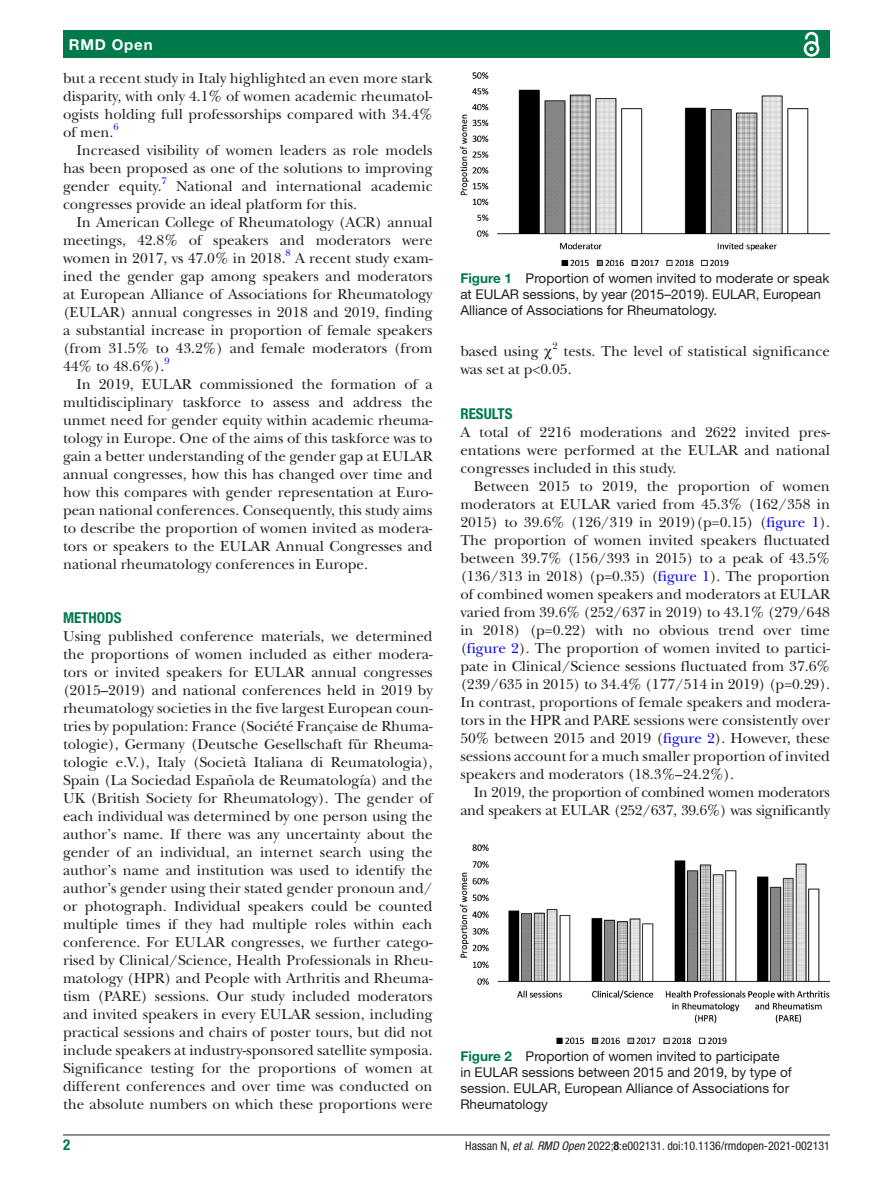
<style>
.page{position:relative;width:893px;height:1191px;background:#fff}
.page>*{position:absolute;margin:0;border:0;box-sizing:border-box;transform-origin:0 0}
.t1{font:15px/18px "New Baskerville";color:#231f20;text-align:justify}
.t2{font:15px/18px "New Baskerville";letter-spacing:-.025em;color:#231f20;text-align:right}
.t3{font:700 condensed 15px "Helvetica Neue LT Std";color:#007a4b}
.t4{font:700 15px "Helvetica Neue LT Std";letter-spacing:.055em;color:#fff}
.t5{font:13.5px/16.2px "Helvetica Neue LT Std";color:#231f20}
.t6{font:condensed 12px "Helvetica Neue LT Std";color:#231f20}
.t7{font:9.9px "New Baskerville";color:#00f}
.s1{font-weight:700;color:#007a4b}
.s2{color:#00f}
.s3{font-style:italic}
.s4{font-weight:700}
</style>
<div class="page">
<hr style="left:63px;top:1134px;width:767px;height:1px;background:#231f20">
<div style="left:63px;top:31px;width:767px;height:27px;background:#007a4b"></div>
<svg style="left:803px;top:31px;width:17px;height:26px"></svg>
<img style="left:460px;top:73px;width:370px;height:192px">
<img style="left:460px;top:844px;width:370px;height:199px">
<p class="t4" style="left:69px;top:35px;width:85px">RMD Open</p>
<p class="t1" style="left:63px;top:69px;width:371px">but a recent study in Italy highlighted an even more stark disparity, with only 4.1% of women academic rheumatol&shy;ogists holding full professorships compared with 34.4% of men.</p>
<p class="t7" style="left:113px;top:121px;width:7px">6</p>
<p class="t1" style="left:63px;top:141px;width:371px;text-indent:14px">Increased visibility of women leaders as role models has been proposed as one of the solutions to improving gender equity.</p>
<p class="t7" style="left:162px;top:175px;width:7px">7</p>
<p class="t1" style="left:63px;top:177px;width:371px;text-indent:113px">National and international academic congresses provide an ideal platform for this.</p>
<p class="t1" style="left:63px;top:213px;width:371px;text-indent:13px">In American College of Rheumatology (ACR) annual meetings, 42.8% of speakers and moderators were women in 2017, vs 47.0% in 2018.</p>
<p class="t7" style="left:286px;top:247px;width:7px">8</p>
<p class="t1" style="left:63px;top:249px;width:371px;text-indent:232px">A recent study exam&shy;ined the gender gap among speakers and moderators at European Alliance of Associations for Rheumatology (EULAR) annual congresses in 2018 and 2019, finding a substantial increase in proportion of female speakers (from 31.5% to 43.2%) and female moderators (from 44% to 48.6%).</p>
<p class="t7" style="left:164px;top:355px;width:7px">9</p>
<p class="t1" style="left:63px;top:375px;width:371px;text-indent:14px">In 2019, EULAR commissioned the formation of a multidisciplinary taskforce to assess and address the unmet need for gender equity within academic rheuma&shy;tology in Europe. One of the aims of this taskforce was to gain a better understanding of the gender gap at EULAR annual congresses, how this has changed over time and how this compares with gender representation at Euro&shy;pean national conferences. Consequently, this study aims to describe the proportion of women invited as modera&shy;tors or speakers to the EULAR Annual Congresses and national rheumatology conferences in Europe.</p>
<p class="t3" style="left:63px;top:609px;width:60px">METHODS</p>
<p class="t1" style="left:63px;top:627px;width:371px">Using published conference materials, we determined the proportions of women included as either modera&shy;tors or invited speakers for EULAR annual congresses (2015–2019) and national conferences held in 2019 by rheumatology societies in the five largest European coun&shy;tries by population: France (Société Française de Rhuma&shy;tologie), Germany (Deutsche Gesellschaft für Rheuma&shy;tologie e.V.), Italy (Società Italiana di Reumatologia), Spain (La Sociedad Española de Reumatología) and the UK (British Society for Rheumatology). The gender of each individual was determined by one person using the author’s name. If there was any uncertainty about the gender of an individual, an internet search using the author’s name and institution was used to identify the author’s gender using their stated gender pronoun and/ or photograph. Individual speakers could be counted multiple times if they had multiple roles within each conference. For EULAR congresses, we further catego&shy;rised by Clinical/Science, Health Professionals in Rheu&shy;matology (HPR) and People with Arthritis and Rheuma&shy;tism (PARE) sessions. Our study included moderators and invited speakers in every EULAR session, including practical sessions and chairs of poster tours, but did not include speakers at industry-sponsored satellite symposia.<br>Significance testing for the proportions of women at different conferences and over time was conducted on the absolute numbers on which these proportions were</p>
<p class="t5" style="left:460px;top:270px;width:371px"><span class="s1">Figure 1</span> Proportion of women invited to moderate or speak at EULAR sessions, by year (2015–2019). EULAR, European<br>Alliance of Associations for Rheumatology.</p>
<p class="t1" style="left:460px;top:342px;width:371px">based using <sup>2</sup> tests. The level of statistical significance was set at p&lt;0.05.</p>
<p class="t3" style="left:460px;top:405px;width:54px">RESULTS</p>
<p class="t1" style="left:460px;top:423px;width:371px">A total of 2216 moderations and 2622 invited pres&shy;entations were performed at the EULAR and national congresses included in this study.</p>
<p class="t1" style="left:460px;top:477px;width:371px;text-indent:14px">Between 2015 to 2019, the proportion of women moderators at EULAR varied from 45.3% (162/358 in 2015) to 39.6% (126/319 in 2019)(p=0.15) (<span class="s2">figure 1</span>).<br>The proportion of women invited speakers fluctuated between 39.7% (156/393 in 2015) to a peak of 43.5% (136/313 in 2018) (p=0.35) (<span class="s2">figure 1</span>). The proportion of combined women speakers and moderators at EULAR varied from 39.6% (252/637 in 2019) to 43.1% (279/648 in 2018) (p=0.22) with no obvious trend over time (<span class="s2">figure 2</span>). The proportion of women invited to partici&shy;pate in Clinical/Science sessions fluctuated from 37.6% (239/635 in 2015) to 34.4% (177/514 in 2019) (p=0.29).<br>In contrast, proportions of female speakers and modera&shy;tors in the HPR and PARE sessions were consistently over 50% between 2015 and 2019 (<span class="s2">figure 2</span>). However, these sessions account for a much smaller proportion of invited speakers and moderators (18.3%–24.2%).</p>
<p class="t2" style="left:460px;top:783px;width:371px">In 2019, the proportion of combined women moderators and speakers at EULAR (252/637, 39.6%) was significantly</p>
<p class="t5" style="left:460px;top:1047px;width:333px"><span class="s1">Figure 2</span> Proportion of women invited to participate in EULAR sessions between 2015 and 2019, by type of session. EULAR, European Alliance of Associations for Rheumatology</p>
<p class="t3" style="left:63px;top:1135px;width:9px">2</p>
<p class="t6" style="left:465px;top:1138px;width:366px">Hassan N, <span class="s3">et al</span>. <span class="s3">RMD Open</span> 2022;<span class="s4">8</span>:e002131. doi:10.1136/rmdopen-2021-002131</p>
</div>
